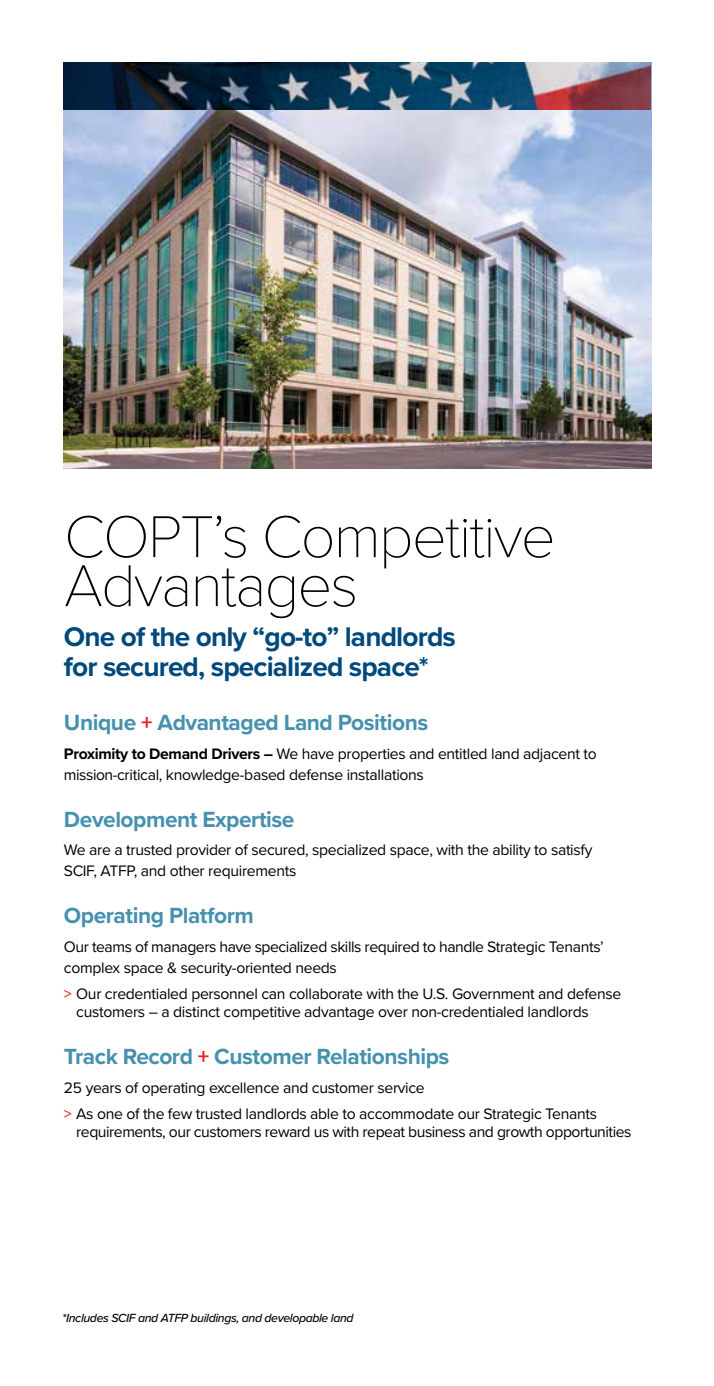
<style>
.page{position:relative;width:714px;height:1386px;background:#fff}
.page>*{position:absolute;margin:0;border:0;box-sizing:border-box;transform-origin:0 0}
.t1{font:100 61.25px/49px "Proxima Nova T";letter-spacing:-.03em;color:#000}
.t2{font:700 28px/29.8px "Proxima Nova";letter-spacing:-.03em;color:#00497c}
.t3{font:700 22.75px "Proxima Nova";letter-spacing:-.02em;color:#4591ae}
.t4{font:15.75px/21px "Proxima Nova";letter-spacing:-.02em;color:#000}
.t5{font:italic 500 12.25px "Proxima Nova";letter-spacing:-.03em;color:#000}
.s1{color:#e52823}
.s2{font-weight:700}
.s3{font-weight:500;color:#e52823}
</style>
<div class="page">
<img style="left:64px;top:110px;width:587px;height:358px">
<img style="left:64px;top:62px;width:587px;height:48px">
<h1 class="t1" style="left:64px;top:508px;width:493px">COPT’s Competitive<br>Advantages</h1>
<h2 class="t2" style="left:64px;top:621px;width:393px">One of the only “go-to” landlords for secured, specialized space*</h2>
<h3 class="t3" style="left:64px;top:706px;width:366px">Unique <span class="s1">+</span> Advantaged Land Positions</h3>
<p class="t4" style="left:64px;top:743px;width:534px"><span class="s2">Proximity to Demand Drivers –</span> We have properties and entitled land adjacent to mission-critical, knowledge-based defense installations</p>
<h3 class="t3" style="left:64px;top:802px;width:232px">Development Expertise</h3>
<p class="t4" style="left:64px;top:839px;width:530px">We are a trusted provider of secured, specialized space, with the ability to satisfy<br>SCIF, ATFP, and other requirements</p>
<h3 class="t3" style="left:64px;top:898px;width:191px">Operating Platform</h3>
<p class="t4" style="left:64px;top:935px;width:541px">Our teams of managers have specialized skills required to handle Strategic Tenants’ complex space &amp; security-oriented needs</p>
<p class="t4" style="left:76px;top:984px;width:547px;line-height:18.4px;text-indent:-12px"><span class="s3">&gt;</span> Our credentialed personnel can collaborate with the U.S. Government and defense customers – a distinct competitive advantage over non-credentialed landlords</p>
<h3 class="t3" style="left:64px;top:1039px;width:387px">Track Record <span class="s1">+</span> Customer Relationships</h3>
<p class="t4" style="left:64px;top:1073px;width:535px;line-height:26.2px">25 years of operating excellence and customer service<br><span class="s3">&gt;</span> As one of the few trusted landlords able to accommodate our Strategic Tenants</p>
<p class="t4" style="left:76px;top:1121px;width:557px">requirements, our customers reward us with repeat business and growth opportunities</p>
<p class="t5" style="left:62px;top:1309px;width:293px">*Includes SCIF and ATFP buildings, and developable land</p>
</div>
